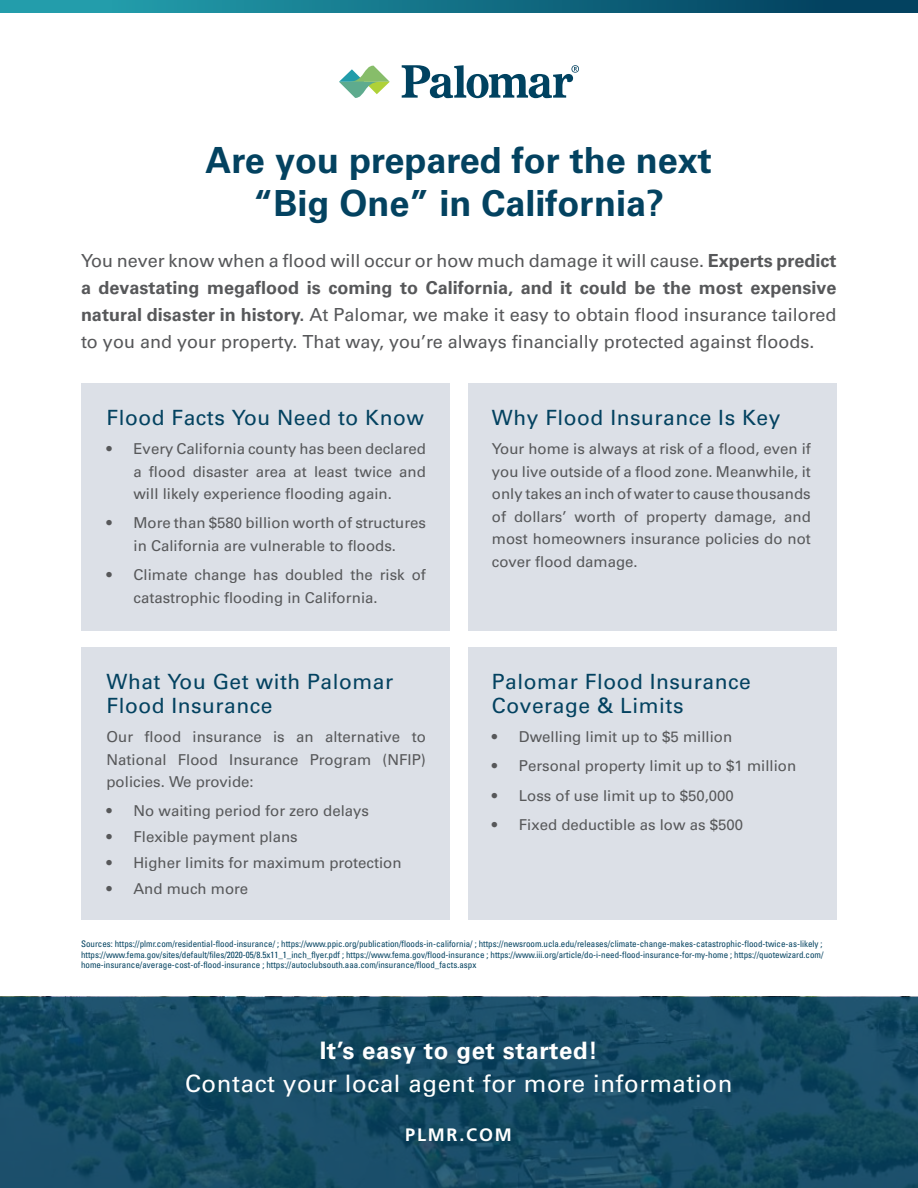
<style>
.page{position:relative;width:918px;height:1188px;background:#fff}
.page>*{position:absolute;margin:0;border:0;box-sizing:border-box;transform-origin:0 0}
.t1{font:36px/43.5px "Univers LT 65 Bd";color:#034260;text-align:center}
.t2{font:24px "Univers LT 55 Rm";letter-spacing:.025em;color:#fff}
.t3{font:24px "Univers LT 65 Bd";letter-spacing:.025em;color:#fff}
.t4{font:21px/24px "Univers LT 55 Rm";letter-spacing:.025em;color:#034260}
.t5{font:18px/27px "Univers LT 55 Rm";color:#57585a}
.t6{font:18px "Univers LT 65 Bd";color:#57585a}
.t7{font:700 18px "Frutiger";letter-spacing:.1em;color:#fff}
.t8{font:15px/22.5px "Univers LT 55 Rm";color:#57585a;text-align:justify}
.t9{font:9px/10.8px "Univers LT 57 Cn";color:#034260;text-align:justify}
.s1{font-family:"Univers LT 65 Bd"}
</style>
<div class="page">
<svg style="left:0;top:0;width:918px;height:13px;background:#137086"></svg>
<div style="left:81px;top:383px;width:369px;height:248px;background:#dce0e7"></div>
<div style="left:81px;top:647px;width:369px;height:272px;background:#dce0e7"></div>
<div style="left:468px;top:383px;width:369px;height:248px;background:#dce0e7"></div>
<div style="left:468px;top:647px;width:369px;height:272px;background:#dce0e7"></div>
<svg style="left:339px;top:66px;width:51px;height:32px"></svg>
<svg style="left:402px;top:65px;width:177px;height:33px"></svg>
<svg style="left:0;top:997px;width:918px;height:191px;background:#154a63"></svg>
<h1 class="t1" style="left:206px;top:141px;width:508px">Are you prepared for the next “Big One” in California?</h1>
<p class="t5" style="left:81px;top:249px;width:757px">You never know when a flood will occur or how much damage it will cause. <span class="s1">Experts predict</span></p>
<p class="t6" style="left:81px;top:281px;width:757px">a devastating megaflood is coming to California, and it could be the most expensive</p>
<p class="t5" style="left:81px;top:303px;width:757px"><span class="s1">natural disaster in history.</span> At Palomar, we make it easy to obtain flood insurance tailored to you and your property. That way, you’re always financially protected against floods.</p>
<h3 class="t4" style="left:106px;top:407px;width:319px">Flood Facts You Need to Know</h3>
<p class="t8" style="left:134px;top:438px;width:294px;text-indent:-27px">• Every California county has been declared a flood disaster area at least twice and will likely experience flooding again.</p>
<p class="t8" style="left:106px;top:513px;width:321px;text-align:center">• More than $580 billion worth of structures in California are vulnerable to floods.</p>
<p class="t8" style="left:134px;top:564px;width:294px;text-indent:-27px">• Climate change has doubled the risk of catastrophic flooding in California.</p>
<h3 class="t4" style="left:106px;top:671px;width:288px">What You Get with Palomar<br>Flood Insurance</h3>
<p class="t8" style="left:106px;top:726px;width:321px">Our flood insurance is an alternative to National Flood Insurance Program (NFIP) policies. We provide:</p>
<p class="t8" style="left:106px;top:801px;width:264px">• No waiting period for zero delays</p>
<p class="t8" style="left:106px;top:826px;width:193px">• Flexible payment plans</p>
<p class="t8" style="left:106px;top:852px;width:297px">• Higher limits for maximum protection</p>
<p class="t8" style="left:106px;top:878px;width:143px">• And much more</p>
<h3 class="t4" style="left:492px;top:407px;width:290px">Why Flood Insurance Is Key</h3>
<p class="t8" style="left:492px;top:438px;width:320px">Your home is always at risk of a flood, even if you live outside of a flood zone. Meanwhile, it only takes an inch of water to cause thousands of dollars’ worth of property damage, and most homeowners insurance policies do not cover flood damage.</p>
<h3 class="t4" style="left:492px;top:671px;width:260px">Palomar Flood Insurance<br>Coverage &amp; Limits</h3>
<p class="t8" style="left:492px;top:726px;width:242px">• Dwelling limit up to $5 million</p>
<p class="t8" style="left:492px;top:756px;width:306px">• Personal property limit up to $1 million</p>
<p class="t8" style="left:492px;top:785px;width:244px">• Loss of use limit up to $50,000</p>
<p class="t8" style="left:492px;top:814px;width:253px">• Fixed deductible as low as $500</p>
<p class="t9" style="left:81px;top:939px;width:744px">Sources: https://plmr.com/residential-flood-insurance/ ; https://www.ppic.org/publication/floods-in-california/ ; https://newsroom.ucla.edu/releases/climate-change-makes-catastrophic-flood-twice-as-likely ; https://www.fema.gov/sites/default/files/2020-05/8.5x11_1_inch_flyer.pdf ; https://www.fema.gov/flood-insurance ; https://www.iii.org/article/do-i-need-flood-insurance-for-my-home ; https://quotewizard.com/ home-insurance/average-cost-of-flood-insurance ; https://autoclubsouth.aaa.com/insurance/flood_facts.aspx</p>
<h2 class="t3" style="left:320px;top:1042px;width:280px">It’s easy to get started!</h2>
<h2 class="t2" style="left:185px;top:1074px;width:549px">Contact your local agent for more information</h2>
<p class="t7" style="left:405px;top:1124px;width:108px">PLMR.COM</p>
</div>
